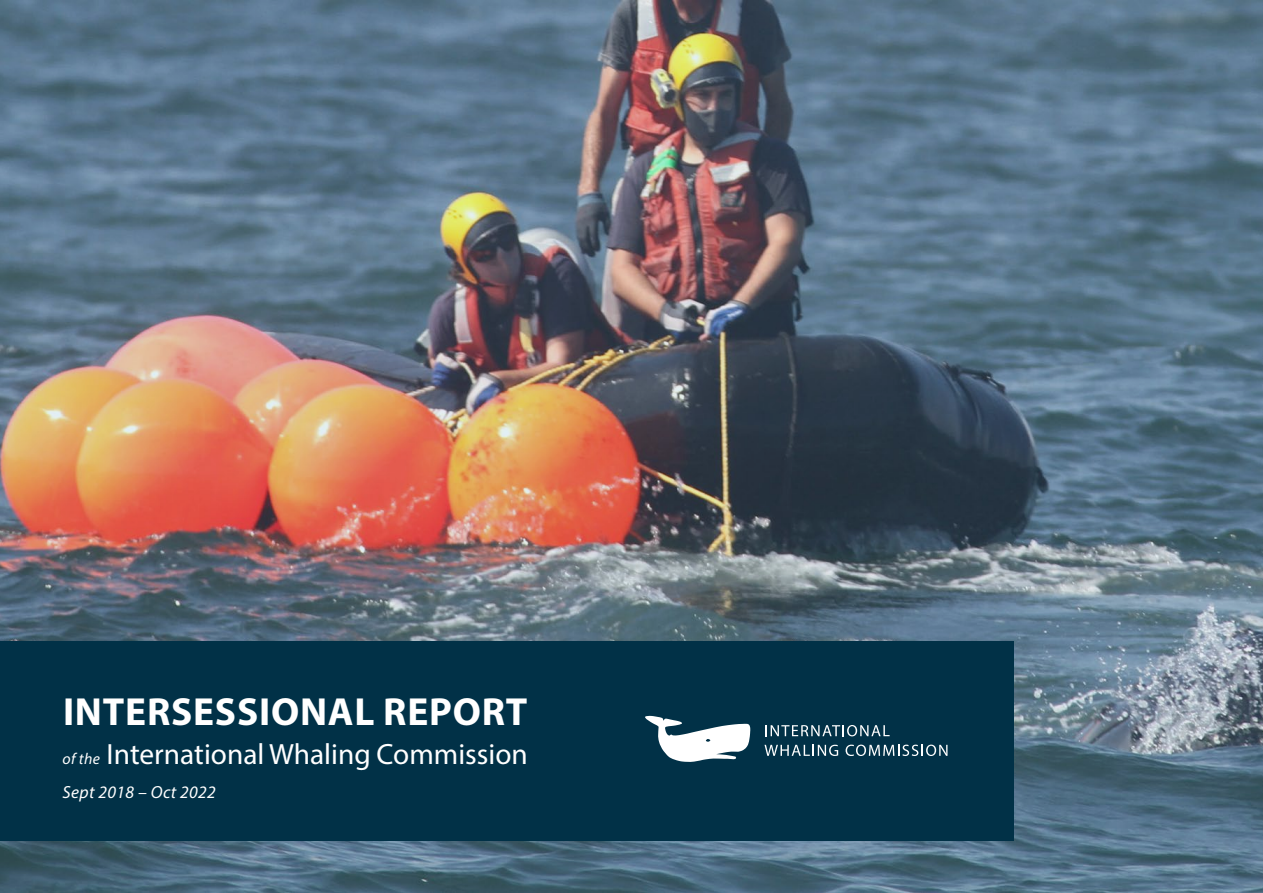
<style>
.page{position:relative;width:1263px;height:893px;background:#fff}
.page>*{position:absolute;margin:0;border:0;box-sizing:border-box;transform-origin:0 0}
.t1{font:700 39.3px "Myriad Pro";letter-spacing:.02em;color:#fff}
.t2{font:29.4px "Myriad Pro";color:#fff}
.t3{font:italic 17.55px "Myriad Pro";letter-spacing:.02em;color:#fff}
.s1{font-style:italic;font-size:15.75px}
</style>
<div class="page">
<img style="left:0;top:0;width:1263px;height:893px">
<div style="left:0;top:642px;width:1014px;height:199px;background:#013147"></div>
<svg style="left:765px;top:725px;width:125px;height:11px"></svg>
<svg style="left:764px;top:745px;width:74px;height:11px"></svg>
<svg style="left:846px;top:745px;width:101px;height:11px"></svg>
<svg style="left:645px;top:716px;width:105px;height:46px"></svg>
<h1 class="t1" style="left:63px;top:686px;width:466px">INTERSESSIONAL REPORT</h1>
<p class="t2" style="left:63px;top:736px;width:467px"><span class="s1">of the</span> International Whaling Commission</p>
<p class="t3" style="left:63px;top:782px;width:155px">Sept 2018 – Oct 2022</p>
</div>
